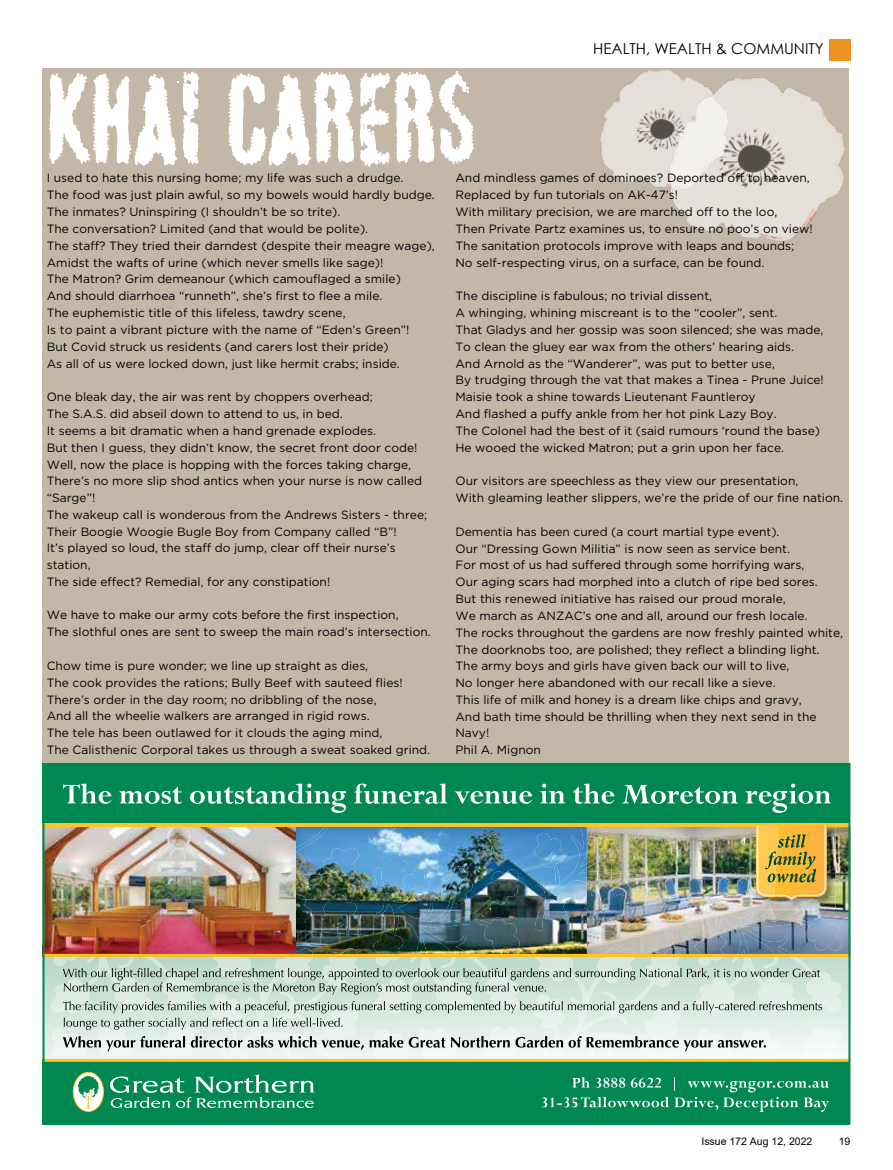
<style>
.page{position:relative;width:893px;height:1170px;background:#fff}
.page>*{position:absolute;margin:0;border:0;box-sizing:border-box;transform-origin:0 0}
.t1{font:54px "Grunge";color:#fff}
.t2{font:15px "Century Gothic";color:#000}
.t3{font:12px/16.8px "Gotham";color:#000}
.t4{font:10.5px "Arial";color:#000}
</style>
<div class="page">
<div style="left:43px;top:68px;width:806px;height:694px;background:#c3b8a8"></div>
<div style="left:830px;top:39px;width:21px;height:21px;background:#ed9222"></div>
<div style="left:43px;top:762px;width:807px;height:63px;background:#008752"></div>
<svg style="left:63px;top:783px;width:768px;height:29px"></svg>
<hr style="left:43px;top:823px;width:807px;height:3px;background:#ffc425">
<img style="left:47px;top:825px;width:799px;height:296px">
<div style="left:43px;top:762px;width:807px;height:362px;border:2px solid #008752"></div>
<img style="left:600px;top:70px;width:73px;height:118px">
<img style="left:661px;top:72px;width:184px;height:170px">
<p class="t2" style="left:593px;top:38px;width:232px">HEALTH, WEALTH &amp; COMMUNITY</p>
<h1 class="t1" style="left:45px;top:90px;width:432px">KHAKI CARERS</h1>
<p class="t3" style="left:47px;top:169px;width:390px">I used to hate this nursing home; my life was such a drudge.<br>The food was just plain awful, so my bowels would hardly budge.<br>The inmates? Uninspiring (I shouldn’t be so trite).<br>The conversation? Limited (and that would be polite).<br>The staff? They tried their darndest (despite their meagre wage), Amidst the wafts of urine (which never smells like sage)!<br>The Matron? Grim demeanour (which camouflaged a smile)<br>And should diarrhoea “runneth”, she’s first to flee a mile.<br>The euphemistic title of this lifeless, tawdry scene,<br>Is to paint a vibrant picture with the name of “Eden’s Green”!<br>But Covid struck us residents (and carers lost their pride)<br>As all of us were locked down, just like hermit crabs; inside.</p>
<p class="t3" style="left:47px;top:388px;width:382px">One bleak day, the air was rent by choppers overhead;<br>The S.A.S. did abseil down to attend to us, in bed.<br>It seems a bit dramatic when a hand grenade explodes.<br>But then I guess, they didn’t know, the secret front door code!<br>Well, now the place is hopping with the forces taking charge, There’s no more slip shod antics when your nurse is now called “Sarge”!<br>The wakeup call is wonderous from the Andrews Sisters - three; Their Boogie Woogie Bugle Boy from Company called “B”!<br>It’s played so loud, the staff do jump, clear off their nurse’s station,<br>The side effect? Remedial, for any constipation!</p>
<p class="t3" style="left:47px;top:606px;width:385px">We have to make our army cots before the first inspection,<br>The slothful ones are sent to sweep the main road’s intersection.</p>
<p class="t3" style="left:47px;top:657px;width:385px">Chow time is pure wonder; we line up straight as dies,<br>The cook provides the rations; Bully Beef with sauteed flies!<br>There’s order in the day room; no dribbling of the nose,<br>And all the wheelie walkers are arranged in rigid rows.<br>The tele has been outlawed for it clouds the aging mind,<br>The Calisthenic Corporal takes us through a sweat soaked grind.</p>
<p class="t3" style="left:455px;top:169px;width:359px">And mindless games of dominoes? Deported off to heaven, Replaced by fun tutorials on AK-47’s!<br>With military precision, we are marched off to the loo,<br>Then Private Partz examines us, to ensure no poo’s on view!<br>The sanitation protocols improve with leaps and bounds; No self-respecting virus, on a surface, can be found.</p>
<p class="t3" style="left:455px;top:287px;width:370px">The discipline is fabulous; no trivial dissent,<br>A whinging, whining miscreant is to the “cooler”, sent.<br>That Gladys and her gossip was soon silenced; she was made, To clean the gluey ear wax from the others’ hearing aids.<br>And Arnold as the “Wanderer”, was put to better use,<br>By trudging through the vat that makes a Tinea - Prune Juice!<br>Maisie took a shine towards Lieutenant Fauntleroy<br>And flashed a puffy ankle from her hot pink Lazy Boy.<br>The Colonel had the best of it (said rumours ‘round the base)<br>He wooed the wicked Matron; put a grin upon her face.</p>
<p class="t3" style="left:455px;top:472px;width:389px">Our visitors are speechless as they view our presentation,<br>With gleaming leather slippers, we’re the pride of our fine nation.</p>
<p class="t3" style="left:455px;top:523px;width:389px">Dementia has been cured (a court martial type event).<br>Our “Dressing Gown Militia” is now seen as service bent.<br>For most of us had suffered through some horrifying wars,<br>Our aging scars had morphed into a clutch of ripe bed sores.<br>But this renewed initiative has raised our proud morale,<br>We march as ANZAC’s one and all, around our fresh locale.<br>The rocks throughout the gardens are now freshly painted white, The doorknobs too, are polished; they reflect a blinding light.<br>The army boys and girls have given back our will to live,<br>No longer here abandoned with our recall like a sieve.<br>This life of milk and honey is a dream like chips and gravy,<br>And bath time should be thrilling when they next send in the Navy!<br>Phil A. Mignon</p>
<p class="t4" style="left:701px;top:1134px;width:112px">Issue 172 Aug 12, 2022</p>
<p class="t4" style="left:839px;top:1134px;width:13px">19</p>
</div>
